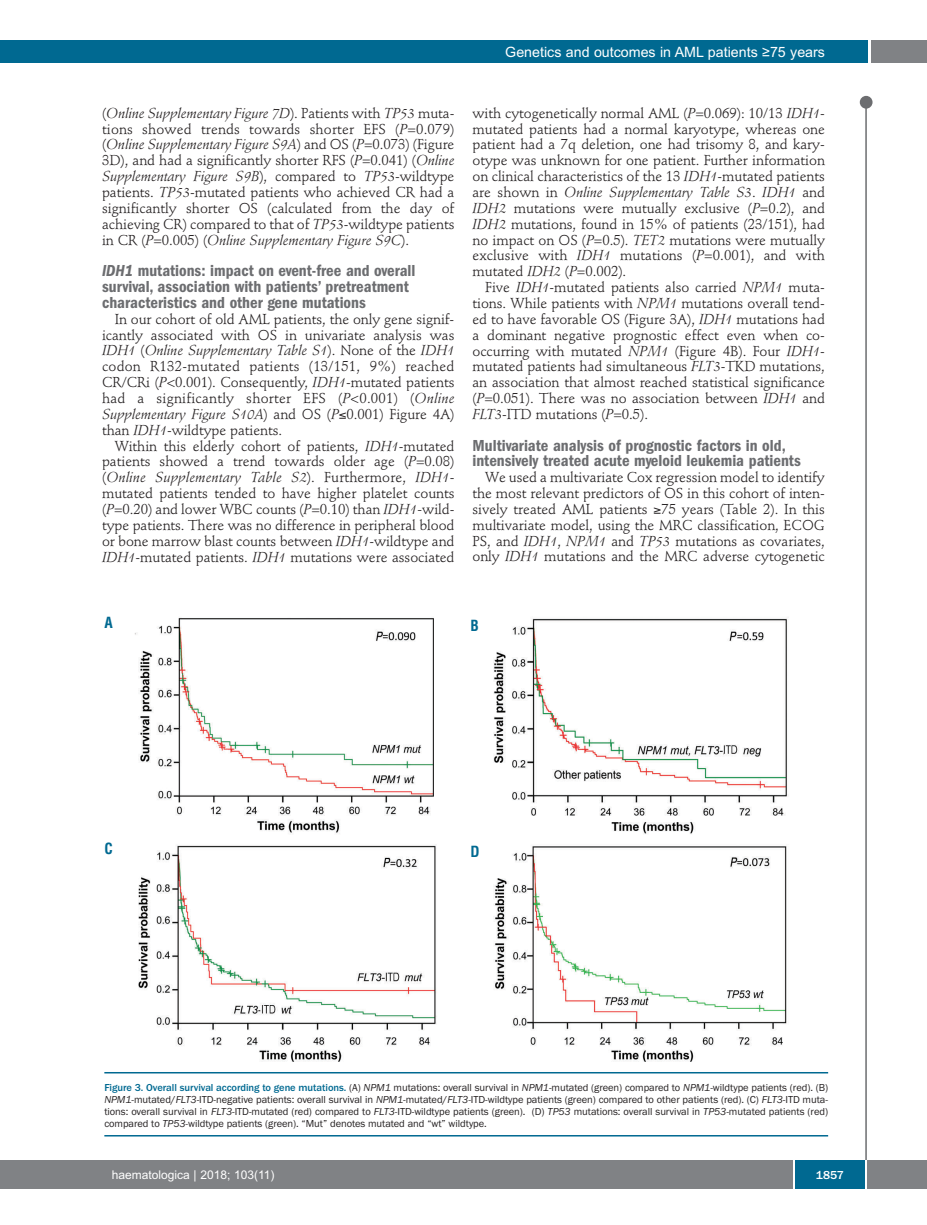
<style>
.page{position:relative;width:927px;height:1225px;background:#fff}
.page>*{position:absolute;margin:0;border:0;box-sizing:border-box;transform-origin:0 0}
.t1{font:600 condensed 16.5px/15.9px "Franklin Gothic";color:#6c6d70}
.t2{font:700 condensed 15px "Helvetica";color:#006991}
.t3{font:14.25px/15.9px "Stempel Schneidler";letter-spacing:-.005em;color:#231f20;text-align:justify}
.t4{font:14.25px "Arial";color:#fff}
.t5{font:12px "Arial";color:#fff}
.t6{font:500 12px "Franklin Gothic";color:#fff}
.t7{font:10.5px/12px "Franklin Gothic";letter-spacing:-.005em;color:#231f20;text-align:justify}
.s1{font-style:italic}
.s2{font-weight:500;color:#006991}
</style>
<div class="page">
<div style="left:860px;top:96px;width:12px;height:13px;background:#6c6d70;border-radius:50%"></div>
<hr style="left:865px;top:98px;width:2px;height:1062px;background:#6c6d70">
<div style="left:871px;top:40px;width:56px;height:22px;background:#808285"></div>
<div style="left:18px;top:40px;width:849px;height:22px;background:#006991"></div>
<div style="left:17px;top:1160px;width:910px;height:28px;background:#808285"></div>
<div style="left:795px;top:1160px;width:70px;height:28px;background:#006991"></div>
<hr style="left:793px;top:1160px;width:2px;height:28px;background:#fff">
<hr style="left:865px;top:1160px;width:2px;height:28px;background:#fff">
<div style="left:0;top:40px;width:19px;height:22px;background:#006991"></div>
<div style="left:0;top:1160px;width:18px;height:28px;background:#808285"></div>
<img style="left:135px;top:617px;width:654px;height:445px">
<hr style="left:104px;top:1072px;width:724px;height:1px;background:#006991">
<hr style="left:104px;top:1135px;width:724px;height:1px;background:#006991">
<p class="t4" style="left:505px;top:44px;width:321px">Genetics and outcomes in AML patients ≥75 years</p>
<p class="t3" style="left:102px;top:106px;width:354px">(<span class="s1">Online Supplementary Figure 7D</span>). Patients with <span class="s1">TP53</span> muta&shy;tions showed trends towards shorter EFS (<span class="s1">P</span>=0.079) (<span class="s1">Online Supplementary Figure S9A</span>) and OS (<span class="s1">P</span>=0.073) (Figure 3D), and had a significantly shorter RFS (<span class="s1">P</span>=0.041) (<span class="s1">Online Supplementary Figure S9B</span>), compared to <span class="s1">TP53</span>-wildtype patients. <span class="s1">TP53</span>-mutated patients who achieved CR had a significantly shorter OS (calculated from the day of achieving CR) compared to that of <span class="s1">TP53</span>-wildtype patients in CR (<span class="s1">P</span>=0.005) (<span class="s1">Online Supplementary Figure S9C</span>).</p>
<p class="t1" style="left:102px;top:264px;width:315px"><span class="s1">IDH1</span> mutations: impact on event-free and overall survival, association with patients’ pretreatment characteristics and other gene mutations</p>
<p class="t3" style="left:102px;top:312px;width:354px;text-indent:13px">In our cohort of old AML patients, the only gene signif&shy;icantly associated with OS in univariate analysis was <span class="s1">IDH1</span> (<span class="s1">Online Supplementary Table S1</span>). None of the <span class="s1">IDH1 </span>codon R132-mutated patients (13/151, 9%) reached CR/CRi (<span class="s1">P</span>&lt;0.001). Consequently, <span class="s1">IDH1</span>-mutated patients had a significantly shorter EFS (<span class="s1">P</span>&lt;0.001) (<span class="s1">Online Supplementary Figure S10A</span>) and OS (<span class="s1">P</span>≤0.001) Figure 4A) than <span class="s1">IDH1</span>-wildtype patients.</p>
<p class="t3" style="left:102px;top:439px;width:354px;text-indent:13px">Within this elderly cohort of patients, <span class="s1">IDH1</span>-mutated patients showed a trend towards older age (<span class="s1">P</span>=0.08) (<span class="s1">Online Supplementary Table S2</span>). Furthermore, <span class="s1">IDH1</span>- mutated patients tended to have higher platelet counts (<span class="s1">P</span>=0.20) and lower WBC counts (<span class="s1">P</span>=0.10) than <span class="s1">IDH1-</span>wild&shy;type patients. There was no difference in peripheral blood or bone marrow blast counts between <span class="s1">IDH1</span>-wildtype and <span class="s1">IDH1</span>-mutated patients. <span class="s1">IDH1</span> mutations were associated</p>
<p class="t3" style="left:472px;top:106px;width:354px">with cytogenetically normal AML (<span class="s1">P</span>=0.069): 10/13 <span class="s1">IDH1</span>- mutated patients had a normal karyotype, whereas one patient had a 7q deletion, one had trisomy 8, and kary&shy;otype was unknown for one patient. Further information on clinical characteristics of the 13 <span class="s1">IDH1</span>-mutated patients are shown in <span class="s1">Online Supplementary Table S3</span>. <span class="s1">IDH1</span> and <span class="s1">IDH2</span> mutations were mutually exclusive (<span class="s1">P</span>=0.2), and <span class="s1">IDH2</span> mutations, found in 15% of patients (23/151), had no impact on OS (<span class="s1">P</span>=0.5). <span class="s1">TET2</span> mutations were mutually exclusive with <span class="s1">IDH1</span> mutations (<span class="s1">P</span>=0.001), and with mutated <span class="s1">IDH2</span> (<span class="s1">P</span>=0.002).</p>
<p class="t3" style="left:472px;top:281px;width:354px;text-indent:13px">Five <span class="s1">IDH1</span>-mutated patients also carried <span class="s1">NPM1</span> muta&shy;tions. While patients with <span class="s1">NPM1</span> mutations overall tend&shy;ed to have favorable OS (Figure 3A), <span class="s1">IDH1</span> mutations had a dominant negative prognostic effect even when co&shy;occurring with mutated <span class="s1">NPM1</span> (Figure 4B). Four <span class="s1">IDH1</span>- mutated patients had simultaneous <span class="s1">FLT3</span>-TKD mutations, an association that almost reached statistical significance (<span class="s1">P</span>=0.051). There was no association between <span class="s1">IDH1</span> and <span class="s1">FLT3</span>-ITD mutations (<span class="s1">P</span>=0.5).</p>
<p class="t1" style="left:472px;top:438px;width:330px">Multivariate analysis of prognostic factors in old, intensively treated acute myeloid leukemia patients</p>
<p class="t3" style="left:472px;top:471px;width:354px;text-indent:13px">We used a multivariate Cox regression model to identify the most relevant predictors of OS in this cohort of inten&shy;sively treated AML patients ≥75 years (Table 2). In this multivariate model, using the MRC classification, ECOG PS, and <span class="s1">IDH1</span>, <span class="s1">NPM1</span> and <span class="s1">TP53</span> mutations as covariates, only <span class="s1">IDH1</span> mutations and the MRC adverse cytogenetic</p>
<p class="t2" style="left:104px;top:614px;width:10px">A</p>
<p class="t2" style="left:470px;top:617px;width:10px">B</p>
<p class="t2" style="left:104px;top:840px;width:10px">C</p>
<p class="t2" style="left:470px;top:843px;width:11px">D</p>
<p class="t7" style="left:104px;top:1080px;width:725px"><span class="s2">Figure 3. Overall survival according to gene mutations.</span> (A) <span class="s1">NPM1</span> mutations: overall survival in <span class="s1">NPM1</span>-mutated (green) compared to <span class="s1">NPM1</span>-wildtype patients (red). (B)<br><span class="s1">NPM1</span>-mutated/<span class="s1">FLT3</span>-ITD-negative patients: overall survival in <span class="s1">NPM1</span>-mutated/<span class="s1">FLT3-</span>ITD-wildtype patients (green) compared to other patients (red). (C) <span class="s1">FLT3</span>-ITD muta&shy;tions: overall survival in <span class="s1">FLT3</span>-ITD-mutated (red) compared to <span class="s1">FLT3-</span>ITD-wildtype patients (green). (D) <span class="s1">TP53</span> mutations: overall survival in <span class="s1">TP53</span>-mutated patients (red) compared to <span class="s1">TP53-</span>wildtype patients (green). “Mut” denotes mutated and “wt” wildtype.</p>
<p class="t5" style="left:112px;top:1167px;width:164px">haematologica | 2018; 103(11)</p>
<p class="t6" style="left:816px;top:1167px;width:29px">1857</p>
</div>
